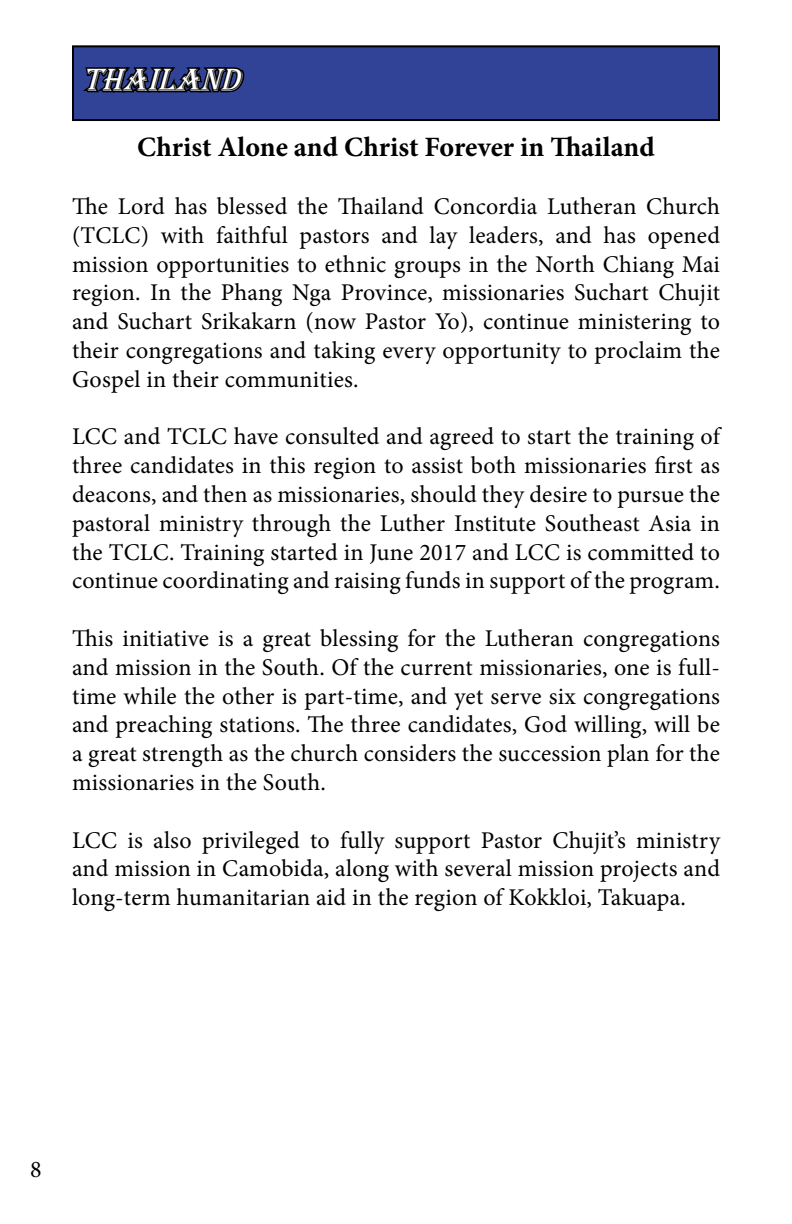
<style>
.page{position:relative;width:792px;height:1224px;background:#fff}
.page>*{position:absolute;margin:0;border:0;box-sizing:border-box;transform-origin:0 0}
.t1{font:italic 33px "Algerian";color:#fff}
.t2{font:700 28px "Minion Pro";color:#000}
.t3{font:24px/28.8px "Minion Pro";letter-spacing:.01em;color:#000;text-align:justify}
</style>
<div class="page">
<div style="left:73px;top:46px;width:646px;height:74px;background:#314397"></div>
<div style="left:72px;top:45px;width:648px;height:76px;border:2px solid #000"></div>
<svg style="left:78px;top:45px;width:171px;height:48px"></svg>
<h1 class="t1" style="left:82px;top:62px;width:169px">THAILAND</h1>
<p class="t2" style="left:137px;top:128px;width:519px">Christ Alone and Christ Forever in Thailand</p>
<p class="t3" style="left:72px;top:192px;width:650px">The Lord has blessed the Thailand Concordia Lutheran Church (TCLC) with faithful pastors and lay leaders, and has opened mission opportunities to ethnic groups in the North Chiang Mai region. In the Phang Nga Province, missionaries Suchart Chujit and Suchart Srikakarn (now Pastor Yo), continue ministering to their congregations and taking every opportunity to proclaim the Gospel in their communities.</p>
<p class="t3" style="left:72px;top:422px;width:650px">LCC and TCLC have consulted and agreed to start the training of three candidates in this region to assist both missionaries first as deacons, and then as missionaries, should they desire to pursue the pastoral ministry through the Luther Institute Southeast Asia in the TCLC. Training started in June 2017 and LCC is committed to continue coordinating and raising funds in support of the program.</p>
<p class="t3" style="left:72px;top:624px;width:650px">This initiative is a great blessing for the Lutheran congregations and mission in the South. Of the current missionaries, one is full&shy;time while the other is part-time, and yet serve six congregations and preaching stations. The three candidates, God willing, will be a great strength as the church considers the succession plan for the missionaries in the South.</p>
<p class="t3" style="left:72px;top:826px;width:650px">LCC is also privileged to fully support Pastor Chujit’s ministry and mission in Camobida, along with several mission projects and long-term humanitarian aid in the region of Kokkloi, Takuapa.</p>
<p class="t3" style="left:30px;top:1155px;width:13px">8</p>
</div>
